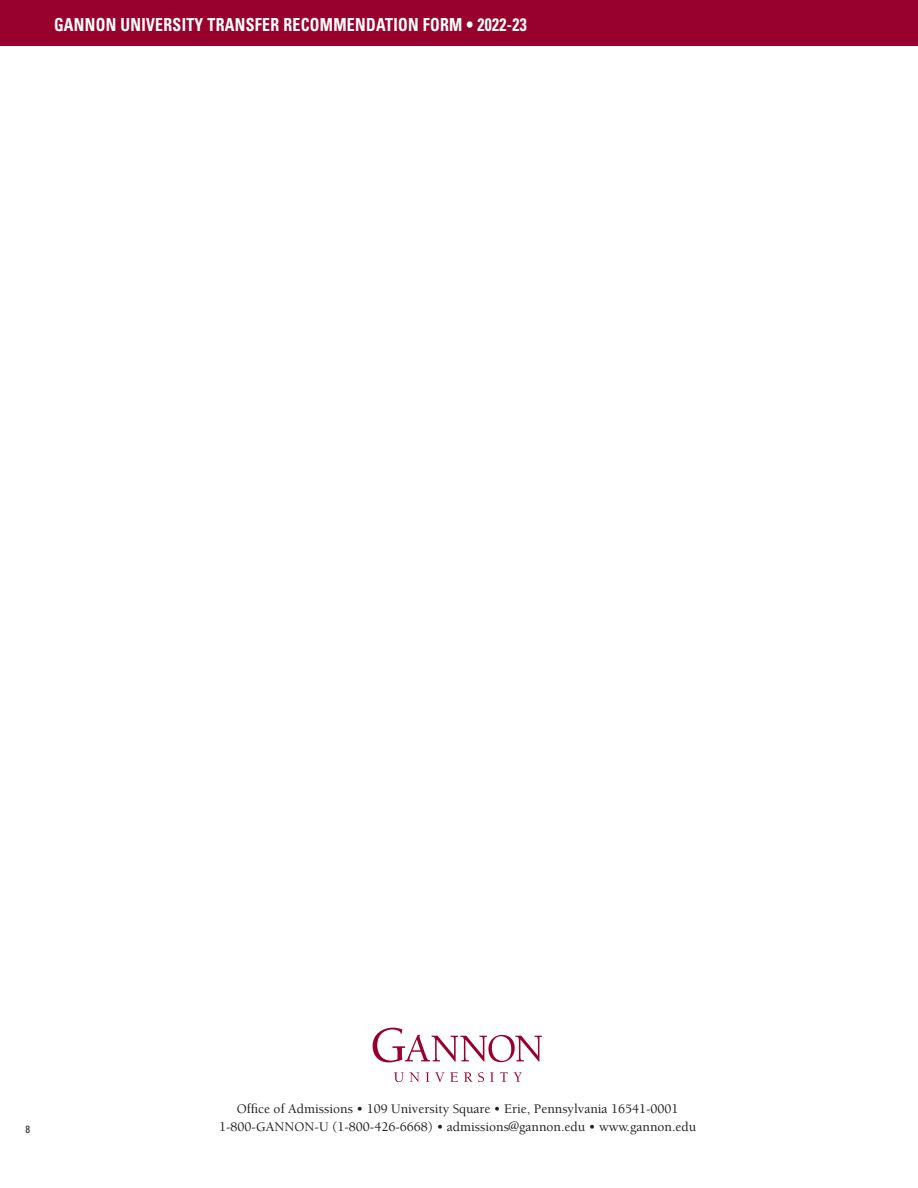
<style>
.page{position:relative;width:918px;height:1188px;background:#fff}
.page>*{position:absolute;margin:0;border:0;box-sizing:border-box;transform-origin:0 0}
.top_page_info{font:700 condensed 18px "Univers LT Std";letter-spacing:.02em;color:#fff;scale:.88 1}
.t1{font:500 13.5px/18px "Berkeley Std";color:#231f20;text-align:center}
.t2{font:condensed 10.5px "Univers LT Std";color:#231f20}
</style>
<div class="page">
<div style="left:0;top:0;width:918px;height:46px;background:#98012d"></div>
<svg style="left:373px;top:1028px;width:169px;height:34px"></svg>
<svg style="left:394px;top:1072px;width:10px;height:10px"></svg>
<svg style="left:410px;top:1072px;width:9px;height:10px"></svg>
<svg style="left:426px;top:1072px;width:3px;height:10px"></svg>
<svg style="left:435px;top:1072px;width:9px;height:10px"></svg>
<svg style="left:450px;top:1072px;width:8px;height:10px"></svg>
<svg style="left:464px;top:1072px;width:8px;height:10px"></svg>
<svg style="left:478px;top:1072px;width:6px;height:10px"></svg>
<svg style="left:490px;top:1072px;width:4px;height:10px"></svg>
<svg style="left:500px;top:1072px;width:8px;height:10px"></svg>
<svg style="left:514px;top:1072px;width:8px;height:10px"></svg>
<p class="top_page_info" style="left:54px;top:13px;width:539px">GANNON UNIVERSITY TRANSFER RECOMMENDATION FORM • 2022-23</p>
<p class="t2" style="left:26px;top:1123px;width:6px">8</p>
<p class="t1" style="left:219px;top:1100px;width:479px">Office of Admissions • 109 University Square • Erie, Pennsylvania 16541-0001<br>1-800-GANNON-U (1-800-426-6668) • admissions@gannon.edu • www.gannon.edu</p>
</div>
